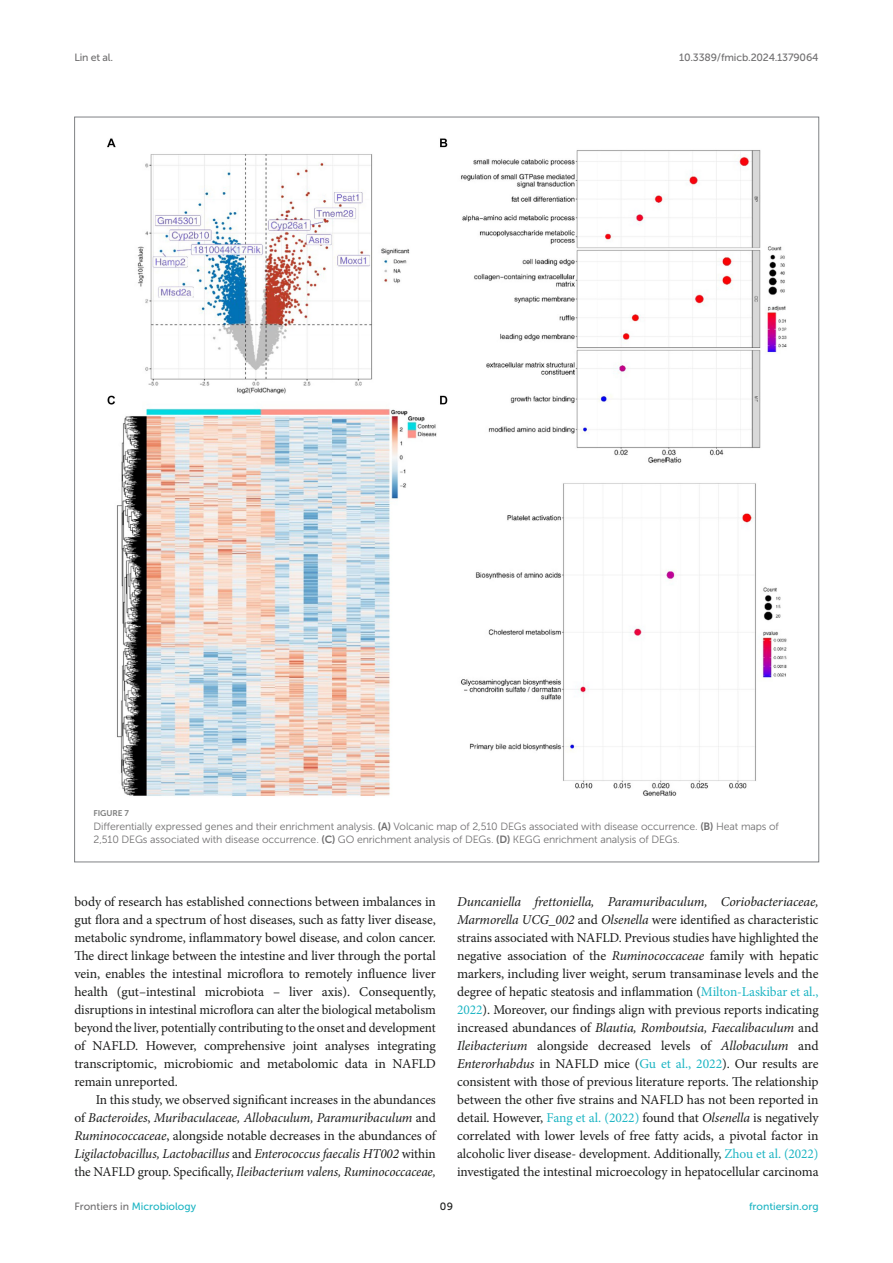
<style>
.page{position:relative;width:893px;height:1263px;background:#fff}
.page>*{position:absolute;margin:0;border:0;box-sizing:border-box;transform-origin:0 0}
.TEXT{font:13.5px/18px "Minion Pro";letter-spacing:-.005em;color:#1b1c1b;text-align:justify}
.TEXT_FLUSH{font:13.5px/18px "Minion Pro";letter-spacing:-.005em;color:#1b1c1b;text-align:justify}
.TEXT-2{font:italic 13.5px/18px "Minion Pro";letter-spacing:-.01em;color:#1b1c1b;text-align:justify}
.FIG_LEG{font:10.5px/13.5px "Museo Sans 300";letter-spacing:-.01em;color:#706f70}
.t1{font:10.5px "Museo Sans 500";color:#1db5c3}
.t2{font:10.5px "Museo Sans 500";letter-spacing:-.015em;color:#706f70}
.t3{font:10.5px "Museo Sans 500";color:#1b1c1b}
.FIG_HD{font:8.25px "Museo Sans 700";letter-spacing:-.01em;color:#7e7f7f}
.s1{font-family:"Museo Sans 700"}
.s2{font-style:normal}
.s3{font-style:italic}
.s4{color:#1db5c3}
.s5{color:#706f70}
</style>
<div class="page">
<img style="left:107px;top:138px;width:680px;height:658px">
<p class="t2" style="left:74px;top:51px;width:40px">Lin et al.</p>
<p class="t2" style="left:679px;top:51px;width:141px">10.3389/fmicb.2024.1379064</p>
<p class="FIG_HD" style="left:94px;top:808px;width:37px">FIGURE 7</p>
<p class="FIG_LEG" style="left:94px;top:819px;width:687px">Differentially expressed genes and their enrichment analysis. <span class="s1">(A)</span> Volcanic map of 2,510 DEGs associated with disease occurrence. <span class="s1">(B)</span> Heat maps of<br>2,510 DEGs associated with disease occurrence. <span class="s1">(C)</span> GO enrichment analysis of DEGs. <span class="s1">(D)</span> KEGG enrichment analysis of DEGs.</p>
<p class="TEXT_FLUSH" style="left:74px;top:893px;width:363px">body of research has established connections between imbalances in gut flora and a spectrum of host diseases, such as fatty liver disease, metabolic syndrome, inflammatory bowel disease, and colon cancer.<br>The direct linkage between the intestine and liver through the portal vein, enables the intestinal microflora to remotely influence liver health (gut–intestinal microbiota – liver axis). Consequently, disruptions in intestinal microflora can alter the biological metabolism beyond the liver, potentially contributing to the onset and development of NAFLD. However, comprehensive joint analyses integrating transcriptomic, microbiomic and metabolomic data in NAFLD remain unreported.</p>
<p class="TEXT-2" style="left:74px;top:1091px;width:363px;text-indent:21px"><span class="s2">In this study, we observed significant increases in the abundances of</span> Bacteroides<span class="s2">,</span> Muribaculaceae, Allobaculum, Paramuribaculum <span class="s2">and </span>Ruminococcaceae<span class="s2">, alongside notable decreases in the abundances of </span>Ligilactobacillus, Lactobacillus <span class="s2">and</span> Enterococcus faecalis HT002 <span class="s2">within the NAFLD group. Specifically,</span> Ileibacterium valens, Ruminococcaceae,</p>
<p class="TEXT" style="left:457px;top:893px;width:363px"><span class="s3">Duncaniella frettoniella, Paramuribaculum, Coriobacteriaceae, Marmorella UCG_002</span> and <span class="s3">Olsenella</span> were identified as characteristic strains associated with NAFLD. Previous studies have highlighted the negative association of the <span class="s3">Ruminococcaceae</span> family with hepatic markers, including liver weight, serum transaminase levels and the degree of hepatic steatosis and inflammation (<span class="s4">Milton-Laskibar et al., 2022</span>). Moreover, our findings align with previous reports indicating increased abundances of <span class="s3">Blautia, Romboutsia, Faecalibaculum</span> and <span class="s3">Ileibacterium</span> alongside decreased levels of <span class="s3">Allobaculum</span> and <span class="s3">Enterorhabdus</span> in NAFLD mice (<span class="s4">Gu et al., 2022</span>). Our results are consistent with those of previous literature reports. The relationship between the other five strains and NAFLD has not been reported in detail. However, <span class="s4">Fang et al. (2022)</span> found that <span class="s3">Olsenella</span> is negatively correlated with lower levels of free fatty acids, a pivotal factor in alcoholic liver disease- development. Additionally, <span class="s4">Zhou et al. (2022) </span>investigated the intestinal microecology in hepatocellular carcinoma</p>
<p class="t1" style="left:74px;top:1200px;width:123px"><span class="s5">Frontiers in</span> Microbiology</p>
<p class="t3" style="left:440px;top:1200px;width:15px">09</p>
<p class="t1" style="left:749px;top:1200px;width:71px">frontiersin.org</p>
</div>
